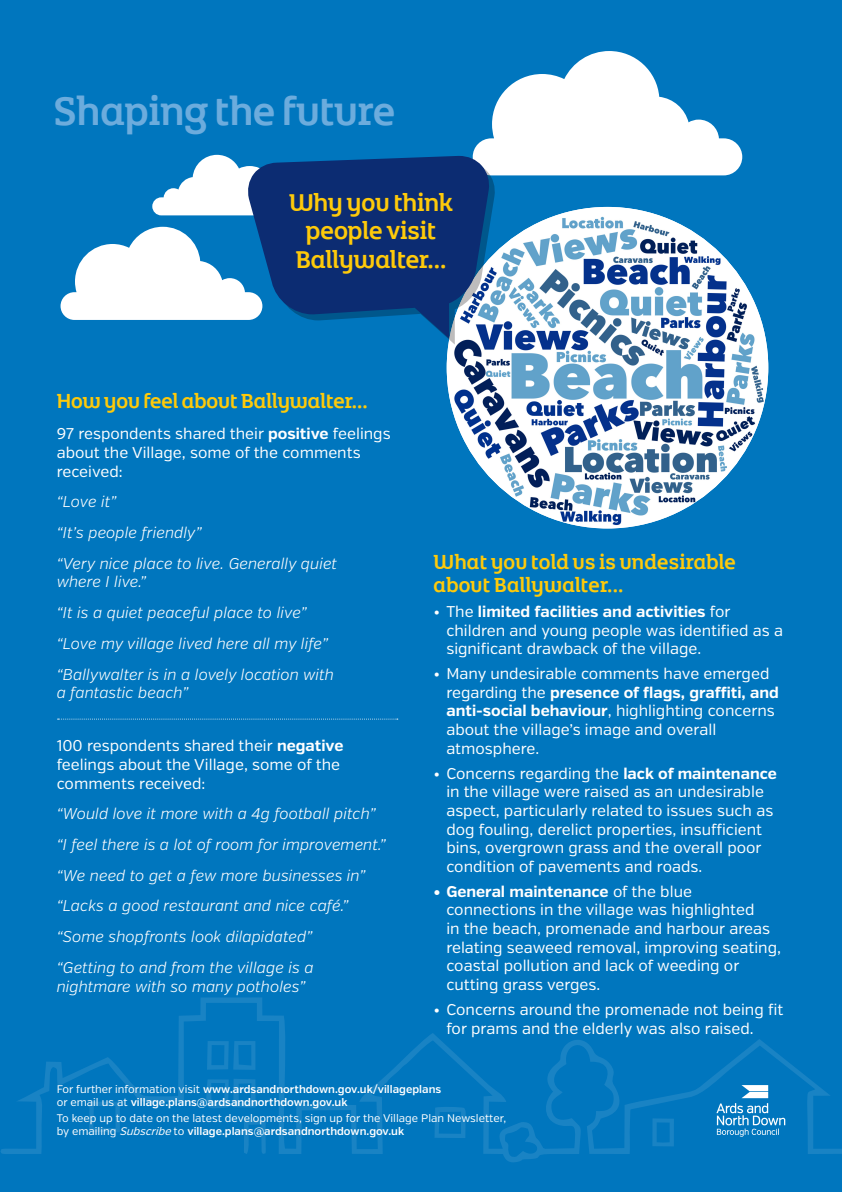
<style>
.page{position:relative;width:842px;height:1192px;background:#0076be}
.page>*{position:absolute;margin:0;border:0;box-sizing:border-box;transform-origin:0 0}
.t1{font:42.85px "Northern Ireland Headline";color:#6cacdd}
.t2{font:26.2px/28.3px "Northern Ireland Headline";color:#feca0a;text-align:center}
.t3{font:21.95px/23.4px "Northern Ireland Headline";letter-spacing:.01em;color:#feca0a}
.t4{font:15.55px/18.7px "Verb";color:#fff}
.t5{font:italic 300 15.55px/18.7px "Verb";color:#fff}
.t6{font:11px/13px "Verb";color:#fff}
.t7{font:600 11px/13px "Verb";color:#fff}
.s1{font-weight:700}
.s2{font-weight:400}
.s3{font-style:italic}
.s4{font-weight:600}
</style>
<div class="page">
<svg style="left:1px;top:997px;width:841px;height:165px"></svg>
<svg style="left:434px;top:1106px;width:32px;height:32px"></svg>
<svg style="left:89px;top:1102px;width:31px;height:30px"></svg>
<svg style="left:204px;top:1079px;width:52px;height:30px"></svg>
<svg style="left:207px;top:1041px;width:48px;height:29px"></svg>
<svg style="left:652px;top:1118px;width:22px;height:28px"></svg>
<svg style="left:243px;top:1120px;width:24px;height:37px"></svg>
<svg style="left:716px;top:1085px;width:69px;height:52px"></svg>
<svg style="left:61px;top:227px;width:186px;height:93px"></svg>
<svg style="left:152px;top:155px;width:95px;height:60px"></svg>
<svg style="left:58px;top:719px;width:340px;height:1px"></svg>
<svg style="left:473px;top:51px;width:269px;height:124px"></svg>
<img style="left:447px;top:207px;width:321px;height:321px;border-radius:161px">
<svg style="left:448px;top:162px;width:47px;height:183px"></svg>
<svg style="left:247px;top:156px;width:243px;height:183px;fill:#0c2c72"></svg>
<p class="t1" style="left:54px;top:84px;width:343px">Shaping the future</p>
<p class="t2" style="left:289px;top:188px;width:166px">Why you think people visit<br>Ballywalter...</p>
<p class="t3" style="left:57px;top:389px;width:312px">How you feel about Ballywalter...</p>
<p class="t4" style="left:57px;top:425px;width:335px">97 respondents shared their <span class="s1">positive</span> feelings about the Village, some of the comments received:</p>
<p class="t5" style="left:57px;top:493px;width:61px">“Love it”</p>
<p class="t5" style="left:57px;top:523px;width:147px">“It’s people friendly”</p>
<p class="t5" style="left:57px;top:554px;width:282px">“Very nice place to live. Generally quiet where I live.”</p>
<p class="t5" style="left:57px;top:604px;width:252px">“It is a quiet peaceful place to live”</p>
<p class="t5" style="left:57px;top:634px;width:273px">“Love my village lived here all my life”</p>
<p class="t5" style="left:57px;top:665px;width:279px">“Ballywalter is in a lovely location with a fantastic beach”</p>
<p class="t4" style="left:57px;top:737px;width:288px">100 respondents shared their <span class="s1">negative </span>feelings about the Village, some of the comments received:</p>
<p class="t5" style="left:57px;top:805px;width:321px">“Would love it more with a 4g football pitch”</p>
<p class="t5" style="left:57px;top:835px;width:331px">“I feel there is a lot of room for improvement.”</p>
<p class="t5" style="left:57px;top:866px;width:311px">“We need to get a few more businesses in”</p>
<p class="t5" style="left:57px;top:897px;width:293px">“Lacks a good restaurant and nice café.”</p>
<p class="t5" style="left:57px;top:928px;width:257px">“Some shopfronts look dilapidated”</p>
<p class="t5" style="left:57px;top:958px;width:258px">“Getting to and from the village is a nightmare with so many potholes”</p>
<p class="t3" style="left:434px;top:550px;width:304px">What you told us is undesirable about Ballywalter...</p>
<p class="t4" style="left:446px;top:602px;width:338px;text-indent:-13px">• The <span class="s1">limited facilities and activities</span> for children and young people was identified as a significant drawback of the village.</p>
<p class="t4" style="left:446px;top:665px;width:334px;text-indent:-13px">• Many undesirable comments have emerged regarding the <span class="s1">presence of flags, graffiti, and anti-social behaviour</span>, highlighting concerns about the village’s image and overall atmosphere.</p>
<p class="t4" style="left:446px;top:764px;width:332px;text-indent:-13px">• Concerns regarding the <span class="s1">lack of maintenance </span>in the village were raised as an undesirable aspect, particularly related to issues such as dog fouling, derelict properties, insufficient bins, overgrown grass and the overall poor condition of pavements and roads.</p>
<p class="t4" style="left:446px;top:882px;width:336px;text-indent:-13px"><span class="s1">• General maintenance</span> of the blue connections in the village was highlighted<br>in the beach, promenade and harbour areas relating seaweed removal, improving seating, coastal pollution and lack of weeding or cutting grass verges.</p>
<p class="t4" style="left:446px;top:1000px;width:338px;text-indent:-13px">• Concerns around the promenade not being fit for prams and the elderly was also raised.</p>
<p class="t7" style="left:57px;top:1083px;width:386px"><span class="s2">For further information visit</span> www.ardsandnorthdown.gov.uk/villageplans <span class="s2">or email us at</span> village.plans@ardsandnorthdown.gov.uk</p>
<p class="t6" style="left:57px;top:1112px;width:451px">To keep up to date on the latest developments, sign up for the Village Plan Newsletter, by emailing <span class="s3">Subscribe</span>to <span class="s4">village.plans@ardsandnorthdown.gov.uk</span></p>
</div>
